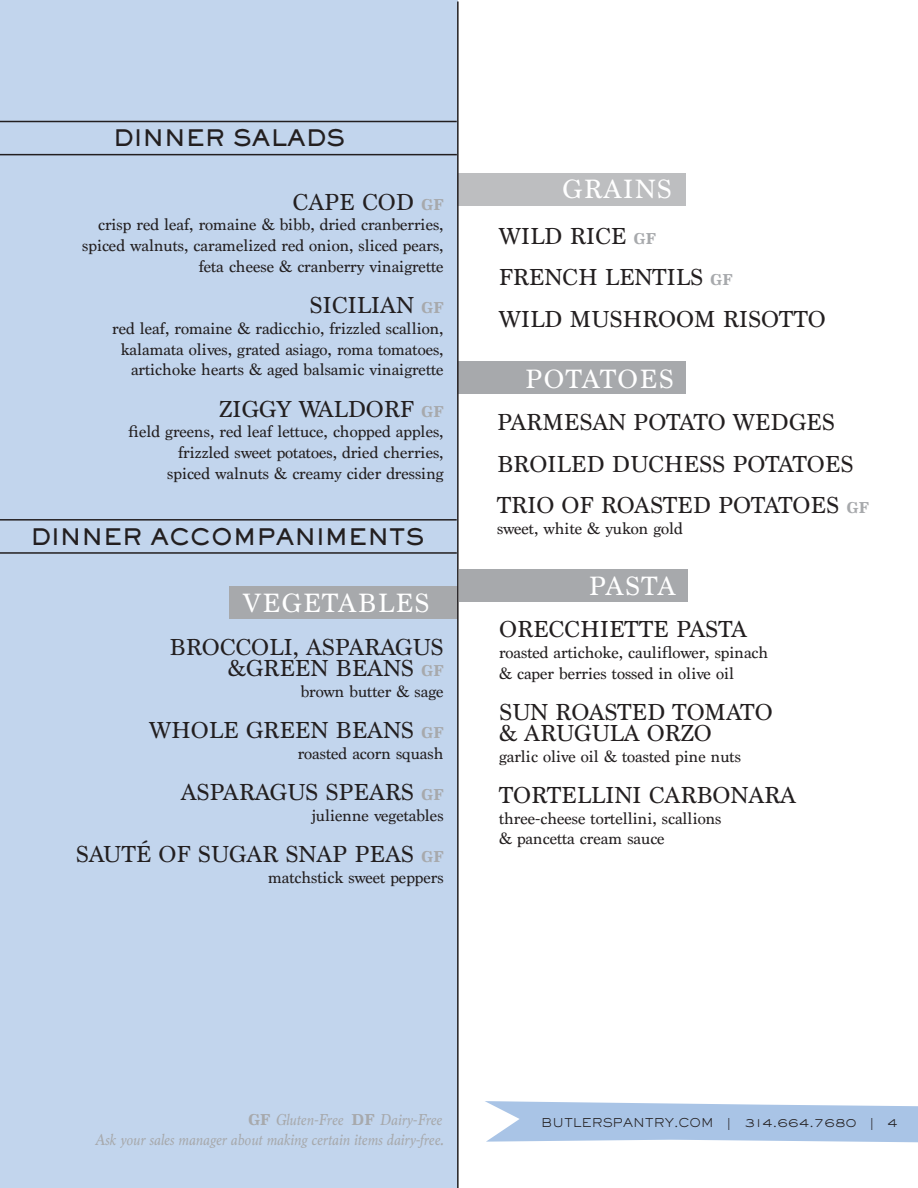
<style>
.page{position:relative;width:918px;height:1188px;background:#fff}
.page>*{position:absolute;margin:0;border:0;box-sizing:border-box;transform-origin:0 0}
.t1{font:27.6px "Marion";letter-spacing:.05em;color:#fff}
.t2{font:24.15px/41.4px "Marion";color:#231f20}
.t3{font:800 22.5px "Sackers Gothic Std";color:#231f20}
.t4{font:17.25px/20.7px "Marion";color:#231f20;text-align:right}
.t5{font:italic 16.5px/20.1px "Marion";color:#a7a9ac;text-align:right}
.t6{font:300 12px "Sackers Gothic Std";color:#231f20}
.s1{font-weight:700;font-size:16.5px;color:#a7a9ac}
.s2{font-weight:700;font-style:normal}
</style>
<div class="page">
<div style="left:0;top:0;width:458px;height:1188px;background:#c2d5ed"></div>
<div style="left:457px;top:173px;width:229px;height:33px;background:#bdbec0"></div>
<div style="left:229px;top:586px;width:229px;height:33px;background:#a7a9ac"></div>
<div style="left:457px;top:362px;width:229px;height:32px;background:#a7a9ac"></div>
<svg style="left:485px;top:1101px;width:433px;height:42px;background:#b6cde9"></svg>
<hr style="left:0;top:154px;width:457px;height:1px;background:#231f20">
<hr style="left:0;top:121px;width:457px;height:1px;background:#231f20">
<hr style="left:457px;top:2px;width:2px;height:1186px;background:#231f20">
<hr style="left:0;top:552px;width:457px;height:2px;background:#231f20">
<hr style="left:0;top:519px;width:457px;height:2px;background:#231f20">
<div style="left:459px;top:569px;width:229px;height:33px;background:#a7a9ac"></div>
<h3 class="t3" style="left:113px;top:123px;width:234px">DINNER SALADS</h3>
<h2 class="t2" style="left:293px;top:182px;width:153px">CAPE COD <span class="s1">GF</span></h2>
<p class="t4" style="left:82px;top:215px;width:363px">crisp red leaf, romaine &amp; bibb, dried cranberries, spiced walnuts, caramelized red onion, sliced pears, feta cheese &amp; cranberry vinaigrette</p>
<h2 class="t2" style="left:309px;top:285px;width:136px">SICILIAN <span class="s1">GF</span></h2>
<p class="t4" style="left:112px;top:318px;width:333px">red leaf, romaine &amp; radicchio, frizzled scallion, kalamata olives, grated asiago, roma tomatoes, artichoke hearts &amp; aged balsamic vinaigrette</p>
<h2 class="t2" style="left:219px;top:389px;width:226px">ZIGGY WALDORF <span class="s1">GF</span></h2>
<p class="t4" style="left:129px;top:422px;width:316px">field greens, red leaf lettuce, chopped apples, frizzled sweet potatoes, dried cherries,<br>spiced walnuts &amp; creamy cider dressing</p>
<h3 class="t3" style="left:30px;top:521px;width:396px">DINNER ACCOMPANIMENTS</h3>
<h1 class="t1" style="left:243px;top:586px;width:188px">VEGETABLES</h1>
<h2 class="t2" style="left:170px;top:637px;width:276px;line-height:20.7px;text-align:right">BROCCOLI, ASPARAGUS &amp;GREEN BEANS <span class="s1">GF</span></h2>
<p class="t4" style="left:301px;top:681px;width:144px">brown butter &amp; sage</p>
<h2 class="t2" style="left:149px;top:710px;width:296px">WHOLE GREEN BEANS <span class="s1">GF</span></h2>
<p class="t4" style="left:298px;top:743px;width:147px">roasted acorn squash</p>
<h2 class="t2" style="left:181px;top:772px;width:264px">ASPARAGUS SPEARS <span class="s1">GF</span></h2>
<p class="t4" style="left:312px;top:805px;width:133px">julienne vegetables</p>
<h2 class="t2" style="left:76px;top:834px;width:369px">SAUTÉ OF SUGAR SNAP PEAS <span class="s1">GF</span></h2>
<p class="t4" style="left:268px;top:867px;width:177px">matchstick sweet peppers</p>
<h1 class="t1" style="left:562px;top:173px;width:111px">GRAINS</h1>
<h2 class="t2" style="left:499px;top:216px;width:329px">WILD RICE <span class="s1">GF<br></span>FRENCH LENTILS <span class="s1">GF<br></span>WILD MUSHROOM RISOTTO</h2>
<h1 class="t1" style="left:525px;top:363px;width:150px">POTATOES</h1>
<h2 class="t2" style="left:497px;top:402px;width:373px">PARMESAN POTATO WEDGES<br>BROILED DUCHESS POTATOES<br>TRIO OF ROASTED POTATOES <span class="s1">GF</span></h2>
<p class="t4" style="left:497px;top:518px;width:187px">sweet, white &amp; yukon gold</p>
<h1 class="t1" style="left:589px;top:570px;width:88px">PASTA</h1>
<h2 class="t2" style="left:499px;top:609px;width:249px">ORECCHIETTE PASTA</h2>
<p class="t4" style="left:499px;top:642px;width:271px;text-align:left">roasted artichoke, cauliflower, spinach &amp; caper berries tossed in olive oil</p>
<h2 class="t2" style="left:499px;top:702px;width:275px;line-height:20.7px">SUN ROASTED TOMATO &amp; ARUGULA ORZO</h2>
<p class="t4" style="left:499px;top:746px;width:243px">garlic olive oil &amp; toasted pine nuts</p>
<h2 class="t2" style="left:499px;top:775px;width:299px">TORTELLINI CARBONARA</h2>
<p class="t4" style="left:499px;top:808px;width:224px;text-align:left">three-cheese tortellini, scallions &amp; pancetta cream sauce</p>
<p class="t5" style="left:95px;top:1110px;width:350px"><span class="s2">GF</span> Gluten-Free <span class="s2">DF</span> Dairy-Free<br>Ask your sales manager about making certain items dairy-free.</p>
<p class="t6" style="left:542px;top:1114px;width:358px">BUTLERSPANTRY.COM | 314.664.7680 | 4</p>
</div>
